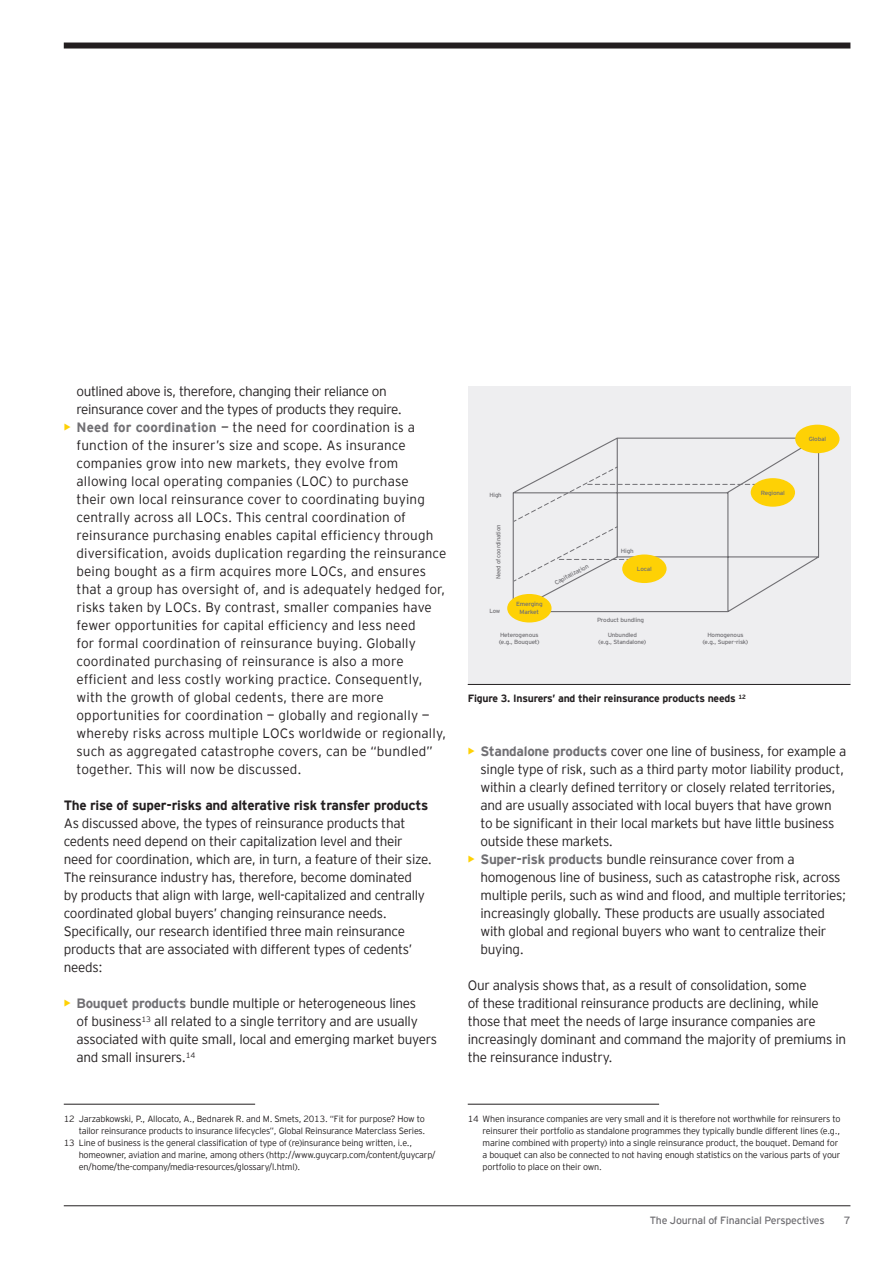
<style>
.page{position:relative;width:893px;height:1263px;background:#fff}
.page>*{position:absolute;margin:0;border:0;box-sizing:border-box;transform-origin:0 0}
.t1{font:300 13.5px/18px "EY Interstate";letter-spacing:-.02em;color:#231f20}
.t2{font:300 13.5px/18px "EY Interstate";letter-spacing:.01em;color:#231f20}
.t3{font:700 13.5px "EY Interstate";letter-spacing:-.02em;color:#231f20}
.t4{font:700 10.5px "EY Interstate";letter-spacing:-.02em;color:#231f20}
.t5{font:10.5px "EY Interstate";letter-spacing:-.02em;color:#717074}
.t6{font:300 9px/12px "EY Interstate";letter-spacing:-.02em;color:#231f20}
.t7{font:6px/7.2px "EY Interstate";letter-spacing:-.03em;color:#717074;text-align:center;scale:1.04 1}
.t8{font:6px/7.5px "EY Interstate";letter-spacing:-.03em;color:#717074;text-align:center;scale:1.06 1}
.t9{font:6px "EY Interstate";letter-spacing:-.03em;color:#717074}
.s1{font-weight:700;color:#fed105}
.s2{font-weight:700;color:#717074}
</style>
<div class="page">
<hr style="left:64px;top:1205px;width:786px;height:1px;background:#231f20">
<div style="left:64px;top:43px;width:786px;height:6px;background:#231f20"></div>
<hr style="left:64px;top:1104px;width:191px;height:1px;background:#231f20">
<hr style="left:468px;top:1104px;width:191px;height:1px;background:#231f20">
<div style="left:468px;top:387px;width:382px;height:298px;background:#eeeef0"></div>
<svg style="left:512px;top:437px;width:308px;height:177px"></svg>
<svg style="left:513px;top:466px;width:246px;height:116px"></svg>
<div style="left:622px;top:554px;width:44px;height:29px;background:#fed105;border-radius:50%"></div>
<div style="left:507px;top:594px;width:44px;height:28px;background:#fed105;border-radius:50%"></div>
<div style="left:751px;top:478px;width:44px;height:29px;background:#fed105;border-radius:50%"></div>
<div style="left:795px;top:425px;width:44px;height:28px;background:#fed105;border-radius:50%"></div>
<hr style="left:468px;top:684px;width:382px;height:1px;background:#231f20">
<p class="t1" style="left:77px;top:381px;width:327px">outlined above is, therefore, changing their reliance on reinsurance cover and the types of products they require.</p>
<p class="t2" style="left:77px;top:417px;width:371px;text-indent:-13px"><span class="s1">•</span> <span class="s2">Need for coordination</span> — the need for coordination is a function of the insurer’s size and scope. As insurance companies grow into new markets, they evolve from allowing local operating companies (LOC) to purchase<br>their own local reinsurance cover to coordinating buying centrally across all LOCs. This central coordination of reinsurance purchasing enables capital efficiency through diversification, avoids duplication regarding the reinsurance being bought as a firm acquires more LOCs, and ensures that a group has oversight of, and is adequately hedged for, risks taken by LOCs. By contrast, smaller companies have fewer opportunities for capital efficiency and less need<br>for formal coordination of reinsurance buying. Globally coordinated purchasing of reinsurance is also a more efficient and less costly working practice. Consequently, with the growth of global cedents, there are more opportunities for coordination — globally and regionally — whereby risks across multiple LOCs worldwide or regionally, such as aggregated catastrophe covers, can be “bundled” together. This will now be discussed.</p>
<p class="t3" style="left:64px;top:795px;width:366px">The rise of super-risks and alterative risk transfer products</p>
<p class="t1" style="left:64px;top:813px;width:370px">As discussed above, the types of reinsurance products that cedents need depend on their capitalization level and their need for coordination, which are, in turn, a feature of their size.<br>The reinsurance industry has, therefore, become dominated<br>by products that align with large, well-capitalized and centrally coordinated global buyers’ changing reinsurance needs.<br>Specifically, our research identified three main reinsurance products that are associated with different types of cedents’ needs:<sup>12</sup></p>
<p class="t1" style="left:77px;top:993px;width:362px;text-indent:-13px"><span class="s1">•</span> <span class="s2">Bouquet products</span> bundle multiple or heterogeneous lines<br>of business<sup>13</sup> all related to a single territory and are usually associated with quite small, local and emerging market buyers and small insurers.<sup>14</sup></p>
<p class="t6" style="left:64px;top:1112px;width:363px">12 Jarzabkowski, P., Allocato, A., Bednarek R. and M. Smets, 2013. “Fit for purpose? How to</p>
<p class="t6" style="left:79px;top:1124px;width:348px">tailor reinsurance products to insurance lifecycles”, Global Reinsurance Materclass Series.</p>
<p class="t6" style="left:64px;top:1136px;width:350px">13 Line of business is the general classification of type of (re)insurance being written, i.e.,</p>
<p class="t6" style="left:79px;top:1148px;width:359px">homeowner, aviation and marine, among others (http://www.guycarp.com/content/guycarp/</p>
<p class="t6" style="left:79px;top:1160px;width:223px">en/home/the-company/media-resources/glossary/l.html).</p>
<p class="t9" style="left:489px;top:491px;width:14px">High</p>
<p class="t9" style="left:494px;top:579px;width:56px;rotate:-90deg">Need of coordination</p>
<p class="t7" style="left:553px;top:580px;width:38px;rotate:-28deg">Capitalization</p>
<p class="t7" style="left:621px;top:547px;width:14px">High</p>
<p class="t8" style="left:637px;top:565px;width:16px">Local</p>
<p class="t8" style="left:516px;top:600px;width:27px">Emerging<br>Market</p>
<p class="t9" style="left:489px;top:607px;width:12px">Low</p>
<p class="t7" style="left:499px;top:631px;width:40px;text-align:left">Heterogenous (e.g., Bouquet)</p>
<p class="t7" style="left:599px;top:631px;width:47px">Unbundled<br>(e.g., Standalone)</p>
<p class="t7" style="left:703px;top:631px;width:45px">Homogenous (e.g., Super-risk)</p>
<p class="t8" style="left:597px;top:615px;width:46px">Product bundling</p>
<p class="t8" style="left:761px;top:488px;width:24px">Regional</p>
<p class="t4" style="left:468px;top:691px;width:280px">Figure 3. Insurers’ and their reinsurance products needs <sup>12</sup></p>
<p class="t8" style="left:809px;top:435px;width:18px">Global</p>
<p class="t1" style="left:480px;top:741px;width:367px;text-indent:-13px"><span class="s1">•</span> <span class="s2">Standalone products</span> cover one line of business, for example a single type of risk, such as a third party motor liability product, within a clearly defined territory or closely related territories, and are usually associated with local buyers that have grown to be significant in their local markets but have little business outside these markets. <sup>14</sup></p>
<p class="t1" style="left:480px;top:849px;width:367px;text-indent:-13px"><span class="s1">•</span> <span class="s2">Super-risk products</span> bundle reinsurance cover from a homogenous line of business, such as catastrophe risk, across multiple perils, such as wind and flood, and multiple territories; increasingly globally. These products are usually associated with global and regional buyers who want to centralize their buying.</p>
<p class="t1" style="left:468px;top:975px;width:380px">Our analysis shows that, as a result of consolidation, some<br>of these traditional reinsurance products are declining, while those that meet the needs of large insurance companies are increasingly dominant and command the majority of premiums in the reinsurance industry.</p>
<p class="t6" style="left:483px;top:1112px;width:359px;text-indent:-15px">14 When insurance companies are very small and it is therefore not worthwhile for reinsurers to reinsurer their portfolio as standalone programmes they typically bundle different lines (e.g., marine combined with property) into a single reinsurance product, the bouquet. Demand for a bouquet can also be connected to not having enough statistics on the various parts of your portfolio to place on their own.</p>
<p class="t5" style="left:650px;top:1213px;width:176px">The Journal of Financial Perspectives</p>
<p class="t5" style="left:844px;top:1213px;width:8px">7</p>
</div>
